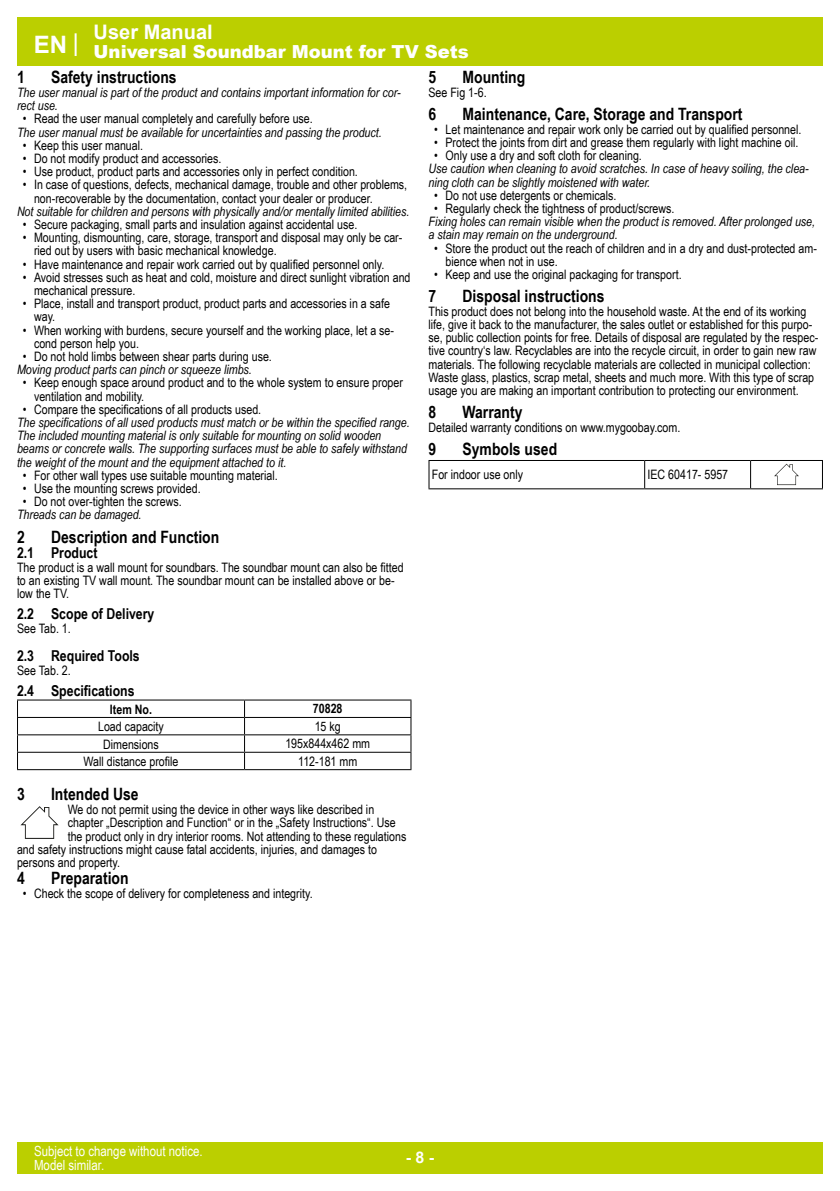
<style>
.page{position:relative;width:840px;height:1191px;background:#fff}
.page>*{position:absolute;margin:0;border:0;box-sizing:border-box;transform-origin:0 0}
.t1{font:700 24px "Arial";color:#fff}
.t2{font:700 20px "Arial";color:#fff}
.t3{font:900 18px "Arial";color:#fff}
.t4{font:700 17px "Arial Narrow";color:#000}
.t5{font:700 16px "Arial";color:#fff}
.t6{font:700 15px "Arial Narrow";color:#000}
.t7{font:14px/14px "Arial Narrow";color:#fff}
.t8{font:13px/13.2px "Arial Narrow";color:#000}
.t9{font:italic 13px/13.2px "Arial Narrow";color:#000}
.t10{font:700 13px "Arial Narrow";color:#000}
</style>
<div class="page">
<div style="left:17px;top:17px;width:805px;height:48px;background:#bbcf00"></div>
<hr style="left:75px;top:33px;width:2px;height:23px;background:#fff">
<div style="left:17px;top:1142px;width:805px;height:32px;background:#bbcf00"></div>
<hr style="left:17px;top:717px;width:227px;height:1px;background:#000">
<hr style="left:244px;top:717px;width:167px;height:1px;background:#000">
<svg style="left:244px;top:700px;width:1px;height:69px"></svg>
<hr style="left:17px;top:699px;width:227px;height:1px;background:#000">
<hr style="left:244px;top:699px;width:167px;height:1px;background:#000">
<hr style="left:17px;top:734px;width:227px;height:1px;background:#000">
<hr style="left:244px;top:734px;width:167px;height:1px;background:#000">
<hr style="left:17px;top:751px;width:227px;height:1px;background:#000">
<svg style="left:17px;top:700px;width:1px;height:69px"></svg>
<hr style="left:244px;top:751px;width:167px;height:1px;background:#000">
<svg style="left:410px;top:700px;width:1px;height:69px"></svg>
<hr style="left:17px;top:769px;width:227px;height:1px;background:#000">
<hr style="left:244px;top:769px;width:167px;height:1px;background:#000">
<svg style="left:20px;top:806px;width:39px;height:33px"></svg>
<hr style="left:428px;top:488px;width:216px;height:1px;background:#000">
<hr style="left:644px;top:488px;width:106px;height:1px;background:#000">
<hr style="left:428px;top:460px;width:216px;height:1px;background:#000">
<svg style="left:428px;top:461px;width:1px;height:27px"></svg>
<hr style="left:644px;top:460px;width:106px;height:1px;background:#000">
<hr style="left:750px;top:460px;width:72px;height:1px;background:#000">
<hr style="left:750px;top:488px;width:72px;height:1px;background:#000">
<svg style="left:774px;top:464px;width:24px;height:21px"></svg>
<h1 class="t1" style="left:34px;top:27px;width:35px">EN</h1>
<h2 class="t2" style="left:94px;top:18px;width:120px">User Manual</h2>
<h3 class="t3" style="left:94px;top:38px;width:376px">Universal Soundbar Mount for TV Sets</h3>
<h3 class="t4" style="left:17px;top:64px;width:9px">1</h3>
<h3 class="t4" style="left:51px;top:64px;width:127px">Safety instructions</h3>
<p class="t9" style="left:17px;top:86px;width:385px">The user manual is part of the product and contains important information for cor&shy;rect use.</p>
<p class="t8" style="left:23px;top:112px;width:291px">• Read the user manual completely and carefully before use.</p>
<p class="t9" style="left:17px;top:125px;width:366px">The user manual must be available for uncertainties and passing the product.</p>
<p class="t8" style="left:23px;top:138px;width:122px">• Keep this user manual.</p>
<p class="t8" style="left:23px;top:151px;width:200px">• Do not modify product and accessories.</p>
<p class="t8" style="left:23px;top:165px;width:336px">• Use product, product parts and accessories only in perfect condition.</p>
<p class="t8" style="left:34px;top:178px;width:374px;text-indent:-11px">• In case of questions, defects, mechanical damage, trouble and other problems, non-recoverable by the documentation, contact your dealer or producer.</p>
<p class="t9" style="left:17px;top:204px;width:393px">Not suitable for children and persons with physically and/or mentally limited abilities.</p>
<p class="t8" style="left:23px;top:217px;width:336px">• Secure packaging, small parts and insulation against accidental use.</p>
<p class="t8" style="left:34px;top:231px;width:370px;text-indent:-11px">• Mounting, dismounting, care, storage, transport and disposal may only be car&shy;ried out by users with basic mechanical knowledge.</p>
<p class="t8" style="left:23px;top:257px;width:363px">• Have maintenance and repair work carried out by qualified personnel only.</p>
<p class="t8" style="left:34px;top:270px;width:378px;text-indent:-11px">• Avoid stresses such as heat and cold, moisture and direct sunlight vibration and mechanical pressure.</p>
<p class="t8" style="left:34px;top:297px;width:357px;text-indent:-11px">• Place, install and transport product, product parts and accessories in a safe way.</p>
<p class="t8" style="left:34px;top:323px;width:361px;text-indent:-11px">• When working with burdens, secure yourself and the working place, let a se&shy;cond person help you.</p>
<p class="t8" style="left:23px;top:349px;width:250px">• Do not hold limbs between shear parts during use.</p>
<p class="t9" style="left:17px;top:363px;width:236px">Moving product parts can pinch or squeeze limbs.</p>
<p class="t8" style="left:34px;top:376px;width:370px;text-indent:-11px">• Keep enough space around product and to the whole system to ensure proper ventilation and mobility.</p>
<p class="t8" style="left:23px;top:402px;width:240px">• Compare the specifications of all products used.</p>
<p class="t9" style="left:17px;top:416px;width:394px">The specifications of all used products must match or be within the specified range.<br>The included mounting material is only suitable for mounting on solid wooden beams or concrete walls. The supporting surfaces must be able to safely withstand the weight of the mount and the equipment attached to it.</p>
<p class="t8" style="left:23px;top:468px;width:256px">• For other wall types use suitable mounting material.</p>
<p class="t8" style="left:23px;top:481px;width:179px">• Use the mounting screws provided.</p>
<p class="t8" style="left:23px;top:494px;width:160px">• Do not over-tighten the screws.</p>
<p class="t9" style="left:17px;top:508px;width:126px">Threads can be damaged.</p>
<h3 class="t4" style="left:17px;top:524px;width:9px">2</h3>
<h3 class="t4" style="left:51px;top:524px;width:170px">Description and Function</h3>
<p class="t6" style="left:17px;top:541px;width:82px">2.1 Product</p>
<p class="t8" style="left:17px;top:560px;width:388px">The product is a wall mount for soundbars. The soundbar mount can also be fitted to an existing TV wall mount. The soundbar mount can be installed above or be&shy;low the TV.</p>
<p class="t6" style="left:17px;top:603px;width:139px">2.2 Scope of Delivery</p>
<p class="t8" style="left:17px;top:621px;width:55px">See Tab. 1.</p>
<p class="t6" style="left:17px;top:644px;width:124px">2.3 Required Tools</p>
<p class="t8" style="left:17px;top:663px;width:55px">See Tab. 2.</p>
<p class="t6" style="left:17px;top:679px;width:119px">2.4 Specifications</p>
<p class="t10" style="left:110px;top:699px;width:44px">Item No.</p>
<p class="t10" style="left:313px;top:699px;width:31px">70828</p>
<p class="t8" style="left:98px;top:719px;width:67px">Load capacity</p>
<p class="t8" style="left:314px;top:719px;width:28px">15 kg</p>
<p class="t8" style="left:103px;top:737px;width:57px">Dimensions</p>
<p class="t8" style="left:285px;top:736px;width:86px">195x844x462 mm</p>
<p class="t8" style="left:83px;top:754px;width:96px">Wall distance profile</p>
<p class="t8" style="left:298px;top:754px;width:61px">112-181 mm</p>
<h3 class="t4" style="left:17px;top:781px;width:9px">3</h3>
<h3 class="t4" style="left:51px;top:781px;width:89px">Intended Use</h3>
<p class="t8" style="left:68px;top:802px;width:308px">We do not permit using the device in other ways like described in</p>
<p class="t8" style="left:68px;top:815px;width:329px">chapter „Description and Function“ or in the „Safety Instructions“. Use</p>
<p class="t8" style="left:68px;top:829px;width:340px">the product only in dry interior rooms. Not attending to these regulations</p>
<p class="t8" style="left:17px;top:842px;width:361px">and safety instructions might cause fatal accidents, injuries, and damages to</p>
<p class="t8" style="left:17px;top:855px;width:104px">persons and property.</p>
<h3 class="t4" style="left:17px;top:865px;width:9px">4</h3>
<h3 class="t4" style="left:51px;top:865px;width:79px">Preparation</h3>
<p class="t8" style="left:23px;top:886px;width:291px">• Check the scope of delivery for completeness and integrity.</p>
<h3 class="t4" style="left:428px;top:64px;width:9px">5</h3>
<h3 class="t4" style="left:462px;top:64px;width:64px">Mounting</h3>
<p class="t8" style="left:428px;top:85px;width:60px">See Fig 1-6.</p>
<h3 class="t4" style="left:428px;top:101px;width:9px">6</h3>
<h3 class="t4" style="left:462px;top:101px;width:281px">Maintenance, Care, Storage and Transport</h3>
<p class="t8" style="left:434px;top:122px;width:368px">• Let maintenance and repair work only be carried out by qualified personnel.</p>
<p class="t8" style="left:434px;top:135px;width:365px">• Protect the joints from dirt and grease them regularly with light machine oil.</p>
<p class="t8" style="left:434px;top:149px;width:209px">• Only use a dry and soft cloth for cleaning.</p>
<p class="t9" style="left:428px;top:162px;width:381px">Use caution when cleaning to avoid scratches. In case of heavy soiling, the clea&shy;ning cloth can be slightly moistened with water.</p>
<p class="t8" style="left:434px;top:188px;width:183px">• Do not use detergents or chemicals.</p>
<p class="t8" style="left:434px;top:201px;width:242px">• Regularly check the tightness of product/screws.</p>
<p class="t9" style="left:428px;top:215px;width:388px">Fixing holes can remain visible when the product is removed. After prolonged use, a stain may remain on the underground.</p>
<p class="t8" style="left:445px;top:241px;width:373px;text-indent:-11px">• Store the product out the reach of children and in a dry and dust-protected am&shy;bience when not in use.</p>
<p class="t8" style="left:434px;top:267px;width:249px">• Keep and use the original packaging for transport.</p>
<h3 class="t4" style="left:428px;top:283px;width:9px">7</h3>
<h3 class="t4" style="left:462px;top:283px;width:143px">Disposal instructions</h3>
<p class="t8" style="left:428px;top:304px;width:391px">This product does not belong into the household waste. At the end of its working life, give it back to the manufacturer, the sales outlet or established for this purpo&shy;se, public collection points for free. Details of disposal are regulated by the respec&shy;tive country‘s law. Recyclables are into the recycle circuit, in order to gain new raw materials. The following recyclable materials are collected in municipal collection:<br>Waste glass, plastics, scrap metal, sheets and much more. With this type of scrap usage you are making an important contribution to protecting our environment.</p>
<h3 class="t4" style="left:428px;top:399px;width:9px">8</h3>
<h3 class="t4" style="left:462px;top:399px;width:61px">Warranty</h3>
<p class="t8" style="left:428px;top:420px;width:253px">Detailed warranty conditions on www.mygoobay.com.</p>
<h3 class="t4" style="left:428px;top:436px;width:9px">9</h3>
<h3 class="t4" style="left:462px;top:436px;width:96px">Symbols used</h3>
<p class="t8" style="left:431px;top:468px;width:93px">For indoor use only</p>
<p class="t8" style="left:647px;top:468px;width:82px">IEC 60417- 5957</p>
<p class="t7" style="left:34px;top:1144px;width:170px">Subject to change without notice.<br>Model similar.</p>
<p class="t5" style="left:405px;top:1146px;width:30px">- 8 -</p>
</div>
